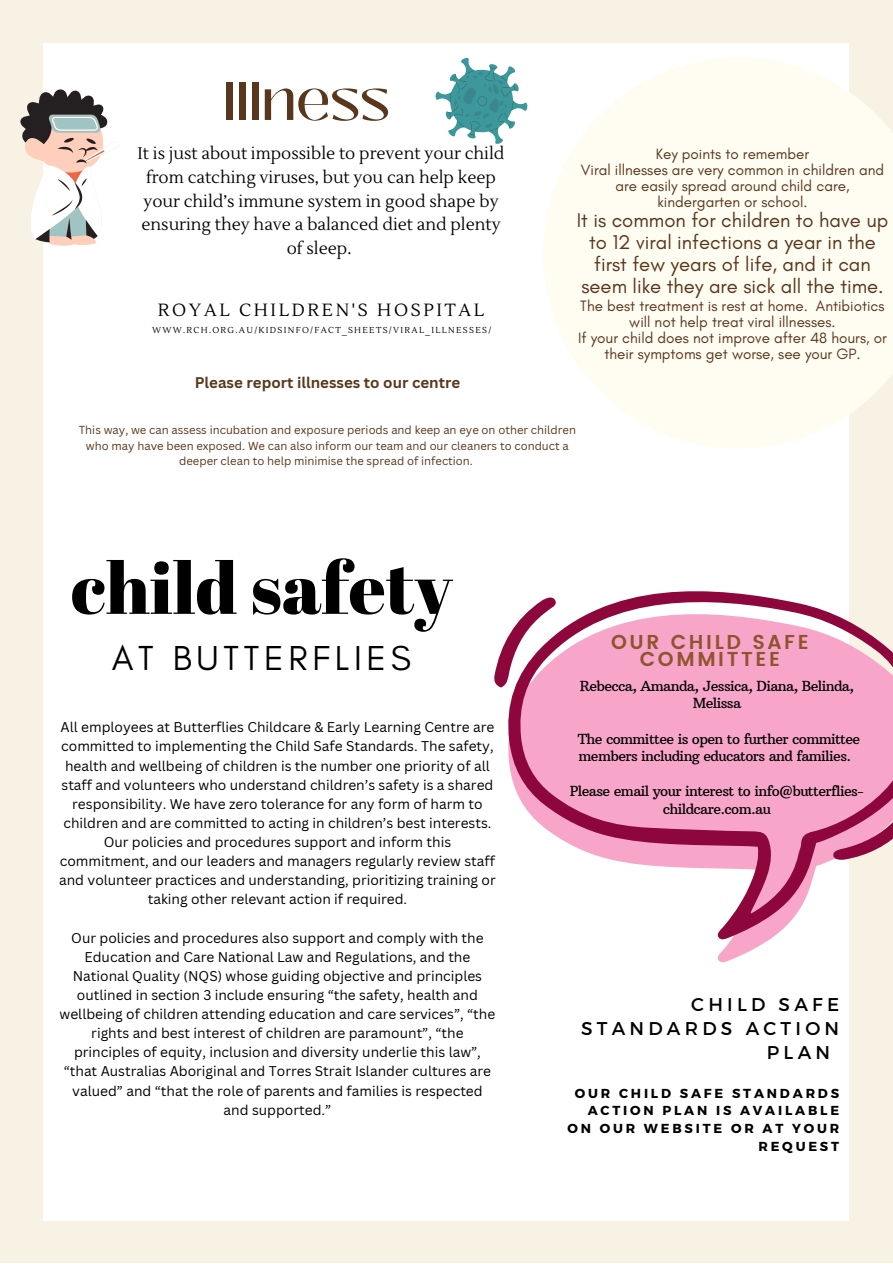
<style>
.page{position:relative;width:893px;height:1264px;background:#fff}
.page>*{position:absolute;margin:0;border:0;box-sizing:border-box;transform-origin:0 0}
.t1{font:71.85px "Abril Fatface";color:#000}
.t2{font:500 52.95px "Black Mango";color:#59371c}
.t3{font:35.25px "Glacial Indifference";letter-spacing:.135em;color:#000}
.t4{font:20.25px/21.9px "Glacial Indifference";color:#59371c;text-align:center}
.t5{font:600 20.1px/17.2px "Poppins";letter-spacing:.13em;color:#8f542e;text-align:center}
.t6{font:18.45px "Montserrat";letter-spacing:.23em;color:#000}
.t7{font:17.55px "Lustria";letter-spacing:.15em;color:#000}
.t8{font:16.8px/23.5px "Lustria";color:#000;text-align:center}
.t9{font:15.15px/16.2px "Glacial Indifference";color:#59371c;text-align:center}
.t10{font:700 15px "Canva Sans";color:#59371c}
.t11{font:14.1px/17.5px "Arbutus Slab";letter-spacing:-.04em;color:#000;text-align:center}
.t12{font:13.8px/19px "Canva Sans";color:#000;text-align:center}
.t13{font:700 13.05px/17.7px "Montserrat";letter-spacing:.215em;color:#000;text-align:right}
.t14{font:11.25px/15.6px "Canva Sans";color:#59371c;text-align:center}
.t15{font:8.7px "Lustria";letter-spacing:.15em;color:#000}
</style>
<div class="page">
<div style="left:0;top:0;width:892px;height:1262px;background:#f8f2e5"></div>
<div style="left:43px;top:43px;width:806px;height:1177px;background:#fff"></div>
<svg style="left:543px;top:58px;width:349px;height:390px;fill:#fffcf2"></svg>
<svg style="left:435px;top:58px;width:92px;height:86px"></svg>
<svg style="left:20px;top:89px;width:99px;height:156px"></svg>
<svg style="left:718px;top:939px;width:52px;height:23px"></svg>
<svg style="left:494px;top:591px;width:398px;height:348px;fill:#f7a6c9"></svg>
<p class="t2" style="left:223px;top:62px;width:168px">Illness</p>
<p class="t8" style="left:138px;top:142px;width:368px">It is just about impossible to prevent your child from catching viruses, but you can help keep your child’s immune system in good shape by ensuring they have a balanced diet and plenty of sleep.</p>
<p class="t7" style="left:158px;top:299px;width:328px">ROYAL CHILDREN'S HOSPITAL</p>
<p class="t15" style="left:152px;top:324px;width:341px">WWW.RCH.ORG.AU/KIDSINFO/FACT_SHEETS/VIRAL_ILLNESSES/</p>
<p class="t9" style="left:655px;top:145px;width:155px">Key points to remember</p>
<p class="t9" style="left:581px;top:161px;width:305px">Viral illnesses are very common in children and are easily spread around child care, kindergarten or school.</p>
<p class="t4" style="left:576px;top:209px;width:313px">It is common for children to have up to 12 viral infections a year in the first few years of life, and it can seem like they are sick all the time.</p>
<p class="t9" style="left:580px;top:297px;width:306px">The best treatment is rest at home. Antibiotics will not help treat viral illnesses.</p>
<p class="t9" style="left:578px;top:330px;width:310px">If your child does not improve after 48 hours, or their symptoms get worse, see your GP.</p>
<p class="t10" style="left:195px;top:372px;width:267px">Please report illnesses to our centre</p>
<p class="t14" style="left:79px;top:422px;width:499px">This way, we can assess incubation and exposure periods and keep an eye on other children who may have been exposed. We can also inform our team and our cleaners to conduct a deeper clean to help minimise the spread of infection.</p>
<p class="t1" style="left:71px;top:538px;width:383px">child safety</p>
<p class="t3" style="left:112px;top:636px;width:301px">AT BUTTERFLIES</p>
<p class="t5" style="left:611px;top:633px;width:199px">OUR CHILD SAFE<br>COMMITTEE</p>
<p class="t12" style="left:59px;top:717px;width:438px">All employees at Butterflies Childcare &amp; Early Learning Centre are committed to implementing the Child Safe Standards. The safety, health and wellbeing of children is the number one priority of all staff and volunteers who understand children’s safety is a shared responsibility. We have zero tolerance for any form of harm to children and are committed to acting in children’s best interests.<br>Our policies and procedures support and inform this commitment, and our leaders and managers regularly review staff and volunteer practices and understanding, prioritizing training or taking other relevant action if required.</p>
<p class="t12" style="left:60px;top:927px;width:437px">Our policies and procedures also support and comply with the Education and Care National Law and Regulations, and the National Quality (NQS) whose guiding objective and principles outlined in section 3 include ensuring “the safety, health and wellbeing of children attending education and care services”, “the rights and best interest of children are paramount”, “the principles of equity, inclusion and diversity underlie this law”, “that Australias Aboriginal and Torres Strait Islander cultures are valued” and “that the role of parents and families is respected and supported.”</p>
<p class="t11" style="left:579px;top:677px;width:276px">Rebecca, Amanda, Jessica, Diana, Belinda,<br>Melissa</p>
<p class="t11" style="left:577px;top:729px;width:284px;text-align:left">The committee is open to further committee members including educators and families.</p>
<p class="t11" style="left:569px;top:782px;width:296px">Please email your interest to info@butterflies&shy;childcare.com.au</p>
<p class="t6" style="left:691px;top:992px;width:149px">CHILD SAFE</p>
<p class="t6" style="left:581px;top:1016px;width:259px">STANDARDS ACTION</p>
<p class="t6" style="left:766px;top:1039px;width:65px">PLAN</p>
<p class="t13" style="left:567px;top:1083px;width:273px">OUR CHILD SAFE STANDARDS<br>ACTION PLAN IS AVAILABLE<br>ON OUR WEBSITE OR AT YOUR<br>REQUEST</p>
</div>
